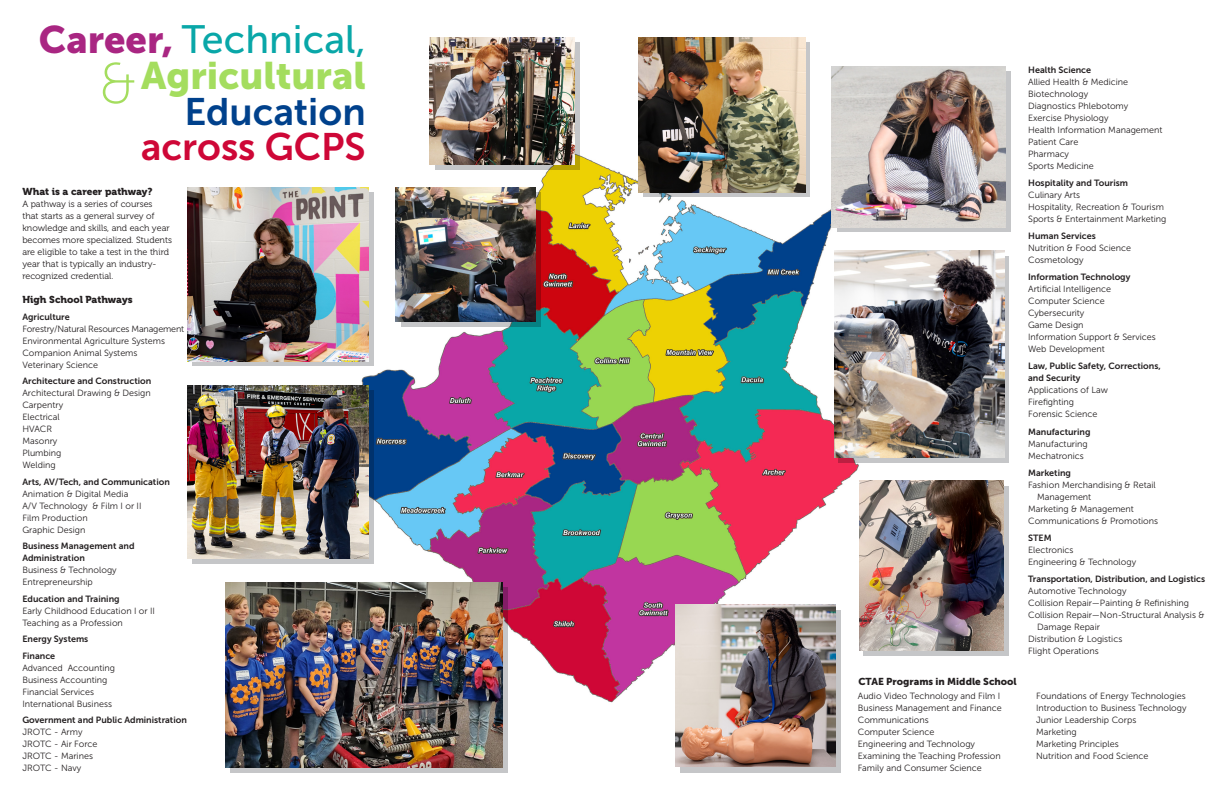
<style>
.page{position:relative;width:1224px;height:792px;background:#fff}
.page>*{position:absolute;margin:0;border:0;box-sizing:border-box;transform-origin:0 0}
.Body{font:39.5px "Museo Sans 500";color:#09a7a8}
.Body-2{font:38.2px/35.9px "Museo Sans 900";color:#a4dd5e;text-align:right}
.Body-3{font:10px "Museo 900";color:#231f20}
.Body-4{font:10px "Museo Sans 900";color:#231f20}
.Body-5{font:9px/12px "Museo Sans 300";color:#231f20}
.Body-6{font:9px/12px "Museo Sans 700";color:#231f20}
.Body-7{font:9px/12px "Museo 300";color:#231f20}
.Body-8{font:9px "Museo Sans 300";letter-spacing:-.02em;color:#231f20}
.s1{font-family:"Museo Sans 900";font-size:38.2px;color:#a92682}
.s2{font-family:"Museo Sans 100";font-size:57.2px}
.s3{font-family:"Museo Sans 700";color:#00418c}
.s4{font-family:"Museo Sans 700";color:#ce0737}
</style>
<div class="page">
<img style="left:323px;top:134px;width:549px;height:580px">
<div style="left:231px;top:588px;width:277px;height:185px;background:#c5c6c8"></div>
<div style="left:192px;top:193px;width:182px;height:173px;background:#c5c6c8"></div>
<svg style="left:192px;top:390px;width:182px;height:174px;fill:#c5c6c8"></svg>
<div style="left:681px;top:610px;width:160px;height:162px;background:#c5c6c8"></div>
<svg style="left:644px;top:42px;width:166px;height:155px;fill:#c5c6c8"></svg>
<svg style="left:837px;top:72px;width:173px;height:160px;fill:#c5c6c8"></svg>
<div style="left:863px;top:486px;width:146px;height:170px;background:#c5c6c8"></div>
<div style="left:839px;top:256px;width:170px;height:206px;background:#c5c6c8"></div>
<svg style="left:401px;top:193px;width:140px;height:134px"></svg>
<svg style="left:435px;top:42px;width:144px;height:128px"></svg>
<img style="left:226px;top:583px;width:277px;height:185px">
<img style="left:187px;top:188px;width:182px;height:173px">
<img style="left:187px;top:385px;width:182px;height:174px">
<img style="left:639px;top:37px;width:166px;height:155px">
<img style="left:396px;top:188px;width:140px;height:134px">
<img style="left:430px;top:37px;width:144px;height:128px">
<img style="left:832px;top:67px;width:173px;height:160px">
<img style="left:859px;top:481px;width:145px;height:170px">
<img style="left:835px;top:250px;width:170px;height:208px">
<img style="left:676px;top:604px;width:160px;height:162px">
<p class="Body" style="left:39px;top:17px;width:328px"><span class="s1">Career,</span> Technical,</p>
<p class="Body-2" style="left:99px;top:57px;width:268px"><span class="s2">&amp;</span>Agricultural<br><span class="s3">Education </span><span class="s4">across GCPS</span></p>
<p class="Body-3" style="left:22px;top:186px;width:132px">What is a career pathway?</p>
<p class="Body-7" style="left:22px;top:198px;width:151px">A pathway is a series of courses<br>that starts as a general survey of knowledge and skills, and each year becomes more specialized. Students are eligible to take a test in the third year that is typically an industry&shy;recognized credential.</p>
<p class="Body-3" style="left:22px;top:294px;width:112px">High School Pathways</p>
<p class="Body-6" style="left:22px;top:310px;width:49px">Agriculture</p>
<p class="Body-8" style="left:22px;top:324px;width:163px">Forestry/Natural Resources Management</p>
<p class="Body-5" style="left:22px;top:334px;width:144px">Environmental Agriculture Systems</p>
<p class="Body-5" style="left:22px;top:346px;width:117px">Companion Animal Systems</p>
<p class="Body-5" style="left:22px;top:358px;width:77px">Veterinary Science</p>
<p class="Body-6" style="left:22px;top:375px;width:130px">Architecture and Construction</p>
<p class="Body-5" style="left:22px;top:387px;width:130px">Architectural Drawing &amp; Design</p>
<p class="Body-5" style="left:22px;top:399px;width:42px">Carpentry</p>
<p class="Body-5" style="left:22px;top:411px;width:39px">Electrical</p>
<p class="Body-5" style="left:22px;top:423px;width:31px">HVACR</p>
<p class="Body-5" style="left:22px;top:435px;width:36px">Masonry</p>
<p class="Body-5" style="left:22px;top:447px;width:41px">Plumbing</p>
<p class="Body-5" style="left:22px;top:459px;width:35px">Welding</p>
<p class="Body-6" style="left:22px;top:475px;width:149px">Arts, AV/Tech, and Communication</p>
<p class="Body-5" style="left:22px;top:487px;width:107px">Animation &amp; Digital Media</p>
<p class="Body-5" style="left:22px;top:499px;width:121px">A/V Technology &amp; Film I or II</p>
<p class="Body-5" style="left:22px;top:511px;width:67px">Film Production</p>
<p class="Body-5" style="left:22px;top:523px;width:65px">Graphic Design</p>
<p class="Body-6" style="left:22px;top:540px;width:114px">Business Management and<br>Administration</p>
<p class="Body-5" style="left:22px;top:564px;width:96px">Business &amp; Technology</p>
<p class="Body-5" style="left:22px;top:576px;width:72px">Entrepreneurship</p>
<p class="Body-6" style="left:22px;top:592px;width:99px">Education and Training</p>
<p class="Body-5" style="left:22px;top:604px;width:134px">Early Childhood Education I or II</p>
<p class="Body-5" style="left:22px;top:616px;width:102px">Teaching as a Profession</p>
<p class="Body-6" style="left:22px;top:633px;width:67px">Energy Systems</p>
<p class="Body-6" style="left:22px;top:649px;width:34px">Finance</p>
<p class="Body-5" style="left:22px;top:661px;width:94px">Advanced Accounting</p>
<p class="Body-5" style="left:22px;top:673px;width:87px">Business Accounting</p>
<p class="Body-5" style="left:22px;top:685px;width:73px">Financial Services</p>
<p class="Body-5" style="left:22px;top:697px;width:91px">International Business</p>
<p class="Body-6" style="left:22px;top:714px;width:166px">Government and Public Administration</p>
<p class="Body-5" style="left:22px;top:726px;width:62px">JROTC - Army</p>
<p class="Body-5" style="left:22px;top:738px;width:77px">JROTC - Air Force</p>
<p class="Body-5" style="left:22px;top:750px;width:72px">JROTC - Marines</p>
<p class="Body-5" style="left:22px;top:762px;width:60px">JROTC - Navy</p>
<p class="Body-4" style="left:858px;top:675px;width:160px">CTAE Programs in Middle School</p>
<p class="Body-5" style="left:858px;top:690px;width:144px">Audio Video Technology and Film I</p>
<p class="Body-5" style="left:858px;top:702px;width:146px">Business Management and Finance</p>
<p class="Body-5" style="left:858px;top:714px;width:72px">Communications</p>
<p class="Body-5" style="left:858px;top:726px;width:78px">Computer Science</p>
<p class="Body-5" style="left:858px;top:738px;width:119px">Engineering and Technology</p>
<p class="Body-5" style="left:858px;top:750px;width:145px">Examining the Teaching Profession</p>
<p class="Body-5" style="left:858px;top:762px;width:126px">Family and Consumer Science</p>
<p class="Body-6" style="left:1028px;top:64px;width:64px">Health Science</p>
<p class="Body-5" style="left:1028px;top:76px;width:102px">Allied Health &amp; Medicine</p>
<p class="Body-5" style="left:1028px;top:88px;width:62px">Biotechnology</p>
<p class="Body-5" style="left:1028px;top:100px;width:102px">Diagnostics Phlebotomy</p>
<p class="Body-5" style="left:1028px;top:112px;width:82px">Exercise Physiology</p>
<p class="Body-5" style="left:1028px;top:124px;width:136px">Health Information Management</p>
<p class="Body-5" style="left:1028px;top:136px;width:52px">Patient Care</p>
<p class="Body-5" style="left:1028px;top:148px;width:42px">Pharmacy</p>
<p class="Body-5" style="left:1028px;top:160px;width:67px">Sports Medicine</p>
<p class="Body-6" style="left:1028px;top:177px;width:101px">Hospitality and Tourism</p>
<p class="Body-5" style="left:1028px;top:189px;width:54px">Culinary Arts</p>
<p class="Body-5" style="left:1028px;top:201px;width:137px">Hospitality, Recreation &amp; Tourism</p>
<p class="Body-5" style="left:1028px;top:213px;width:140px">Sports &amp; Entertainment Marketing</p>
<p class="Body-6" style="left:1028px;top:230px;width:69px">Human Services</p>
<p class="Body-5" style="left:1028px;top:242px;width:104px">Nutrition &amp; Food Science</p>
<p class="Body-5" style="left:1028px;top:254px;width:57px">Cosmetology</p>
<p class="Body-6" style="left:1028px;top:271px;width:104px">Information Technology</p>
<p class="Body-5" style="left:1028px;top:283px;width:84px">Artificial Intelligence</p>
<p class="Body-5" style="left:1028px;top:295px;width:78px">Computer Science</p>
<p class="Body-5" style="left:1028px;top:307px;width:58px">Cybersecurity</p>
<p class="Body-5" style="left:1028px;top:319px;width:57px">Game Design</p>
<p class="Body-5" style="left:1028px;top:331px;width:129px">Information Support &amp; Services</p>
<p class="Body-5" style="left:1028px;top:343px;width:78px">Web Development</p>
<p class="Body-6" style="left:1028px;top:360px;width:134px">Law, Public Safety, Corrections, and Security</p>
<p class="Body-5" style="left:1028px;top:384px;width:81px">Applications of Law</p>
<p class="Body-5" style="left:1028px;top:396px;width:48px">Firefighting</p>
<p class="Body-5" style="left:1028px;top:408px;width:71px">Forensic Science</p>
<p class="Body-6" style="left:1028px;top:425px;width:64px">Manufacturing</p>
<p class="Body-5" style="left:1028px;top:437px;width:61px">Manufacturing</p>
<p class="Body-5" style="left:1028px;top:449px;width:57px">Mechatronics</p>
<p class="Body-6" style="left:1028px;top:466px;width:44px">Marketing</p>
<p class="Body-5" style="left:1037px;top:479px;width:120px;text-indent:-9px">Fashion Merchandising &amp; Retail<br>Management</p>
<p class="Body-5" style="left:1028px;top:503px;width:107px">Marketing &amp; Management</p>
<p class="Body-5" style="left:1028px;top:515px;width:131px">Communications &amp; Promotions</p>
<p class="Body-6" style="left:1028px;top:531px;width:25px">STEM</p>
<p class="Body-5" style="left:1028px;top:544px;width:47px">Electronics</p>
<p class="Body-5" style="left:1028px;top:556px;width:110px">Engineering &amp; Technology</p>
<p class="Body-6" style="left:1028px;top:573px;width:179px">Transportation, Distribution, and Logistics</p>
<p class="Body-5" style="left:1028px;top:585px;width:100px">Automotive Technology</p>
<p class="Body-5" style="left:1028px;top:597px;width:162px">Collision Repair—Painting &amp; Refinishing</p>
<p class="Body-5" style="left:1037px;top:609px;width:169px;text-indent:-9px">Collision Repair—Non-Structural Analysis &amp;<br>Damage Repair</p>
<p class="Body-5" style="left:1028px;top:633px;width:96px">Distribution &amp; Logistics</p>
<p class="Body-5" style="left:1028px;top:645px;width:72px">Flight Operations</p>
<p class="Body-5" style="left:1036px;top:690px;width:151px">Foundations of Energy Technologies</p>
<p class="Body-5" style="left:1036px;top:702px;width:152px">Introduction to Business Technology</p>
<p class="Body-5" style="left:1036px;top:714px;width:102px">Junior Leadership Corps</p>
<p class="Body-5" style="left:1036px;top:726px;width:42px">Marketing</p>
<p class="Body-5" style="left:1036px;top:738px;width:84px">Marketing Principles</p>
<p class="Body-5" style="left:1036px;top:750px;width:114px">Nutrition and Food Science</p>
</div>
